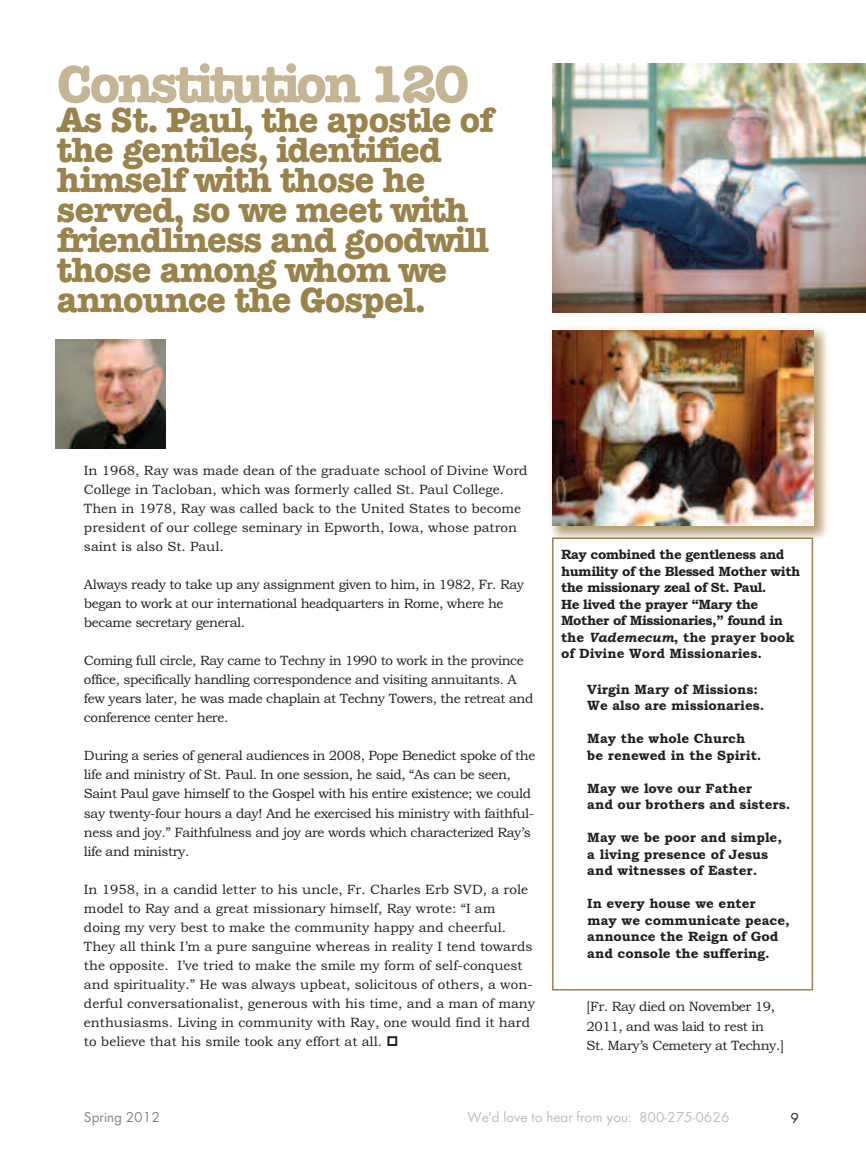
<style>
.page{position:relative;width:866px;height:1162px;background:#fff}
.page>*{position:absolute;margin:0;border:0;box-sizing:border-box;transform-origin:0 0}
.t1{font:700 36px/30px "American Typewriter";letter-spacing:-.02em;color:#9a824b}
.t2{font:15px "Futura T";color:#bcbdc0}
.t3{font:15px "Futura T";color:#808285}
.t4{font:15px "Futura T";color:#231f20}
.t5{font:13.5px/19px "Bookman Old Style";letter-spacing:-.03em;color:#231f20}
.t6{font:13.5px/19px "Bookman Old Style";color:#231f20}
.t7{font:700 13.5px/16.5px "Bookman Old Style";color:#231f20}
.t8{font:700 13.5px/16.5px "Bookman Old Style";letter-spacing:-.035em;color:#231f20}
.s1{font-style:italic}
</style>
<div class="page">
<svg style="left:59px;top:65px;width:152px;height:38px"></svg>
<img style="left:552px;top:63px;width:314px;height:249px">
<img style="left:551px;top:328px;width:276px;height:217px">
<img style="left:552px;top:330px;width:261px;height:195px">
<div style="left:553px;top:539px;width:258px;height:450px;background:#fff"></div>
<div style="left:552px;top:537px;width:261px;height:453px;border:2px solid #9a824b"></div>
<img style="left:55px;top:339px;width:110px;height:110px">
<h1 class="t1" style="left:57px;top:103px;width:438px">As St. Paul, the apostle of the gentiles, identified himself with those he served, so we meet with friendliness and goodwill those among whom we announce the Gospel.</h1>
<p class="t6" style="left:84px;top:461px;width:445px">In 1968, Ray was made dean of the graduate school of Divine Word College in Tacloban, which was formerly called St. Paul College.<br>Then in 1978, Ray was called back to the United States to become president of our college seminary in Epworth, Iowa, whose patron saint is also St. Paul.</p>
<p class="t5" style="left:84px;top:575px;width:441px">Always ready to take up any assignment given to him, in 1982, Fr. Ray began to work at our international headquarters in Rome, where he became secretary general.</p>
<p class="t5" style="left:84px;top:651px;width:451px">Coming full circle, Ray came to Techny in 1990 to work in the province office, specifically handling correspondence and visiting annuitants. A few years later, he was made chaplain at Techny Towers, the retreat and conference center here.</p>
<p class="t5" style="left:84px;top:746px;width:453px">During a series of general audiences in 2008, Pope Benedict spoke of the life and ministry of St. Paul. In one session, he said, “As can be seen, Saint Paul gave himself to the Gospel with his entire existence; we could say twenty-four hours a day! And he exercised his ministry with faithful&shy;ness and joy.” Faithfulness and joy are words which characterized Ray’s life and ministry.</p>
<p class="t6" style="left:84px;top:879px;width:453px">In 1958, in a candid letter to his uncle, Fr. Charles Erb SVD, a role model to Ray and a great missionary himself, Ray wrote: “I am<br>doing my very best to make the community happy and cheerful.<br>They all think I’m a pure sanguine whereas in reality I tend towards the opposite. I’ve tried to make the smile my form of self-conquest and spirituality.” He was always upbeat, solicitous of others, a won&shy;derful conversationalist, generous with his time, and a man of many enthusiasms. Living in community with Ray, one would find it hard to believe that his smile took any effort at all.</p>
<p class="t8" style="left:561px;top:546px;width:241px">Ray combined the gentleness and humility of the Blessed Mother with the missionary zeal of St. Paul.<br>He lived the prayer “Mary the<br>Mother of Missionaries,” found in the <span class="s1">Vademecum</span>, the prayer book of Divine Word Missionaries.</p>
<p class="t7" style="left:587px;top:681px;width:179px">Virgin Mary of Missions:<br>We also are missionaries.</p>
<p class="t7" style="left:587px;top:730px;width:176px">May the whole Church be renewed in the Spirit.</p>
<p class="t7" style="left:587px;top:780px;width:205px">May we love our Father<br>and our brothers and sisters.</p>
<p class="t7" style="left:587px;top:829px;width:196px">May we be poor and simple, a living presence of Jesus and witnesses of Easter.</p>
<p class="t7" style="left:587px;top:895px;width:204px">In every house we enter<br>may we communicate peace, announce the Reign of God and console the suffering.</p>
<p class="t5" style="left:586px;top:997px;width:199px">[Fr. Ray died on November 19,<br>2011, and was laid to rest in<br>St. Mary’s Cemetery at Techny.]</p>
<p class="t3" style="left:84px;top:1108px;width:77px">Spring 2012</p>
<p class="t2" style="left:467px;top:1108px;width:264px">We'd love to hear from you: 800-275-0626</p>
<p class="t4" style="left:790px;top:1109px;width:10px">9</p>
</div>
